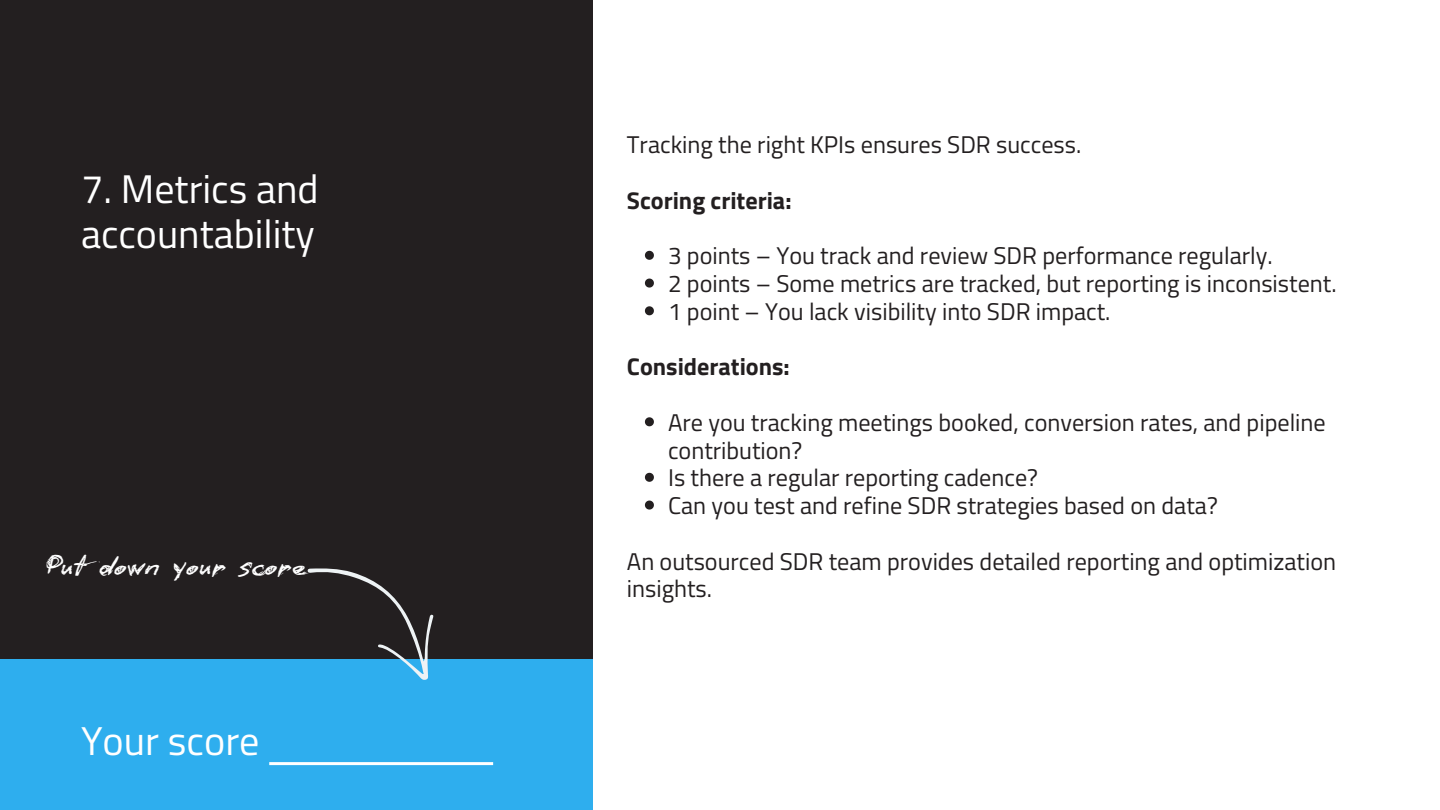
<style>
.page{position:relative;width:1440px;height:810px;background:#231f20}
.page>*{position:absolute;margin:0;border:0;box-sizing:border-box;transform-origin:0 0}
.t1{font:40.2px "Titillium Web";color:#fff}
.t2{font:40px/45px "Titillium Web";color:#fff}
.t3{font:700 28px "Biro Script Plus";color:#fff}
.t4{font:24.2px/27.8px "Titillium Web";color:#231f20}
.t5{font:700 24.2px "Titillium Web";color:#231f20}
</style>
<div class="page">
<div style="left:0;top:659px;width:593px;height:151px;background:#2eaeee"></div>
<div style="left:593px;top:0;width:847px;height:810px;background:#fff"></div>
<svg style="left:645px;top:251px;width:9px;height:9px"></svg>
<svg style="left:645px;top:279px;width:9px;height:9px"></svg>
<svg style="left:645px;top:306px;width:9px;height:9px"></svg>
<svg style="left:645px;top:417px;width:9px;height:9px"></svg>
<svg style="left:645px;top:473px;width:9px;height:9px"></svg>
<svg style="left:645px;top:501px;width:9px;height:9px"></svg>
<hr style="left:269px;top:762px;width:224px;height:3px;background:#fff">
<svg style="left:307px;top:568px;width:127px;height:112px"></svg>
<h3 class="t2" style="left:81px;top:166px;width:239px">7. Metrics and accountability</h3>
<p class="t3" style="left:47px;top:548px;width:262px">Put down your score</p>
<p class="t1" style="left:81px;top:709px;width:180px">Your score</p>
<h1 class="t4" style="left:627px;top:130px;width:456px">Tracking the right KPIs ensures SDR success.</h1>
<h2 class="t5" style="left:627px;top:181px;width:166px">Scoring criteria:</h2>
<p class="t4" style="left:668px;top:241px;width:606px">3 points – You track and review SDR performance regularly.</p>
<h1 class="t4" style="left:668px;top:269px;width:670px">2 points – Some metrics are tracked, but reporting is inconsistent.</h1>
<p class="t4" style="left:668px;top:297px;width:444px">1 point – You lack visibility into SDR impact.</p>
<p class="t5" style="left:627px;top:348px;width:164px">Considerations:</p>
<h3 class="t4" style="left:668px;top:408px;width:659px">Are you tracking meetings booked, conversion rates, and pipeline contribution?</h3>
<p class="t4" style="left:668px;top:463px;width:372px">Is there a regular reporting cadence?</p>
<p class="t4" style="left:668px;top:491px;width:551px">Can you test and refine SDR strategies based on data?</p>
<p class="t4" style="left:627px;top:547px;width:711px">An outsourced SDR team provides detailed reporting and optimization insights.</p>
</div>
